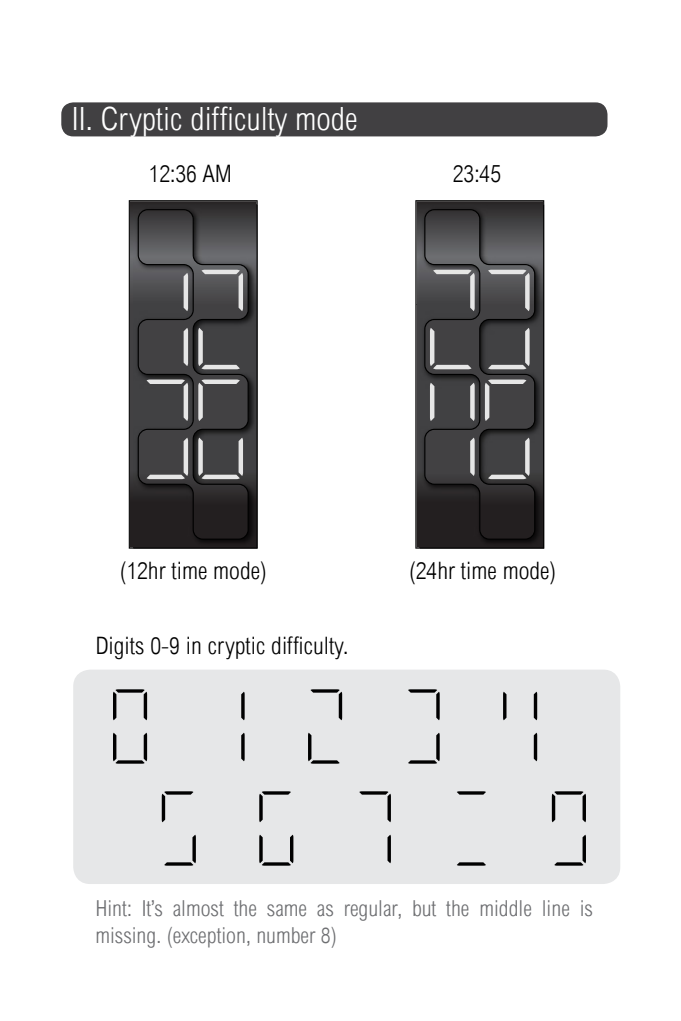
<style>
.page{position:relative;width:681px;height:1021px;background:#fff}
.page>*{position:absolute;margin:0;border:0;box-sizing:border-box;transform-origin:0 0}
.t1{font:300 condensed 32px "Arial";color:#fff}
.t2{font:300 condensed 24px "Arial";color:#000}
.t3{font:300 condensed 22px/26.4px "Arial";color:#6d6e71}
</style>
<div class="page">
<div style="left:73px;top:669px;width:547px;height:215px;background:#e6e7e8;border-radius:17px"></div>
<div style="left:61px;top:102px;width:546px;height:34px;background:#414042;border-radius:12px"></div>
<svg style="left:113px;top:689px;width:34px;height:31px"></svg>
<svg style="left:113px;top:732px;width:34px;height:31px"></svg>
<svg style="left:241px;top:691px;width:3px;height:29px"></svg>
<svg style="left:241px;top:732px;width:3px;height:29px"></svg>
<svg style="left:310px;top:689px;width:32px;height:31px"></svg>
<svg style="left:308px;top:732px;width:31px;height:31px"></svg>
<svg style="left:408px;top:689px;width:31px;height:31px"></svg>
<svg style="left:408px;top:732px;width:31px;height:31px"></svg>
<svg style="left:533px;top:691px;width:4px;height:29px"></svg>
<svg style="left:503px;top:691px;width:3px;height:29px"></svg>
<svg style="left:533px;top:732px;width:4px;height:29px"></svg>
<svg style="left:162px;top:791px;width:31px;height:31px"></svg>
<svg style="left:164px;top:834px;width:32px;height:31px"></svg>
<svg style="left:259px;top:791px;width:32px;height:31px"></svg>
<svg style="left:259px;top:834px;width:34px;height:31px"></svg>
<svg style="left:359px;top:791px;width:32px;height:31px"></svg>
<svg style="left:387px;top:834px;width:4px;height:29px"></svg>
<svg style="left:457px;top:791px;width:29px;height:3px"></svg>
<svg style="left:457px;top:862px;width:29px;height:3px"></svg>
<svg style="left:551px;top:791px;width:34px;height:31px"></svg>
<svg style="left:554px;top:835px;width:31px;height:30px"></svg>
<svg style="left:129px;top:200px;width:128px;height:348px;background:#353334"></svg>
<img style="left:133px;top:204px;width:124px;height:344px">
<svg style="left:138px;top:209px;width:110px;height:330px;background:#3b3a3c"></svg>
<svg style="left:183px;top:273px;width:5px;height:38px"></svg>
<svg style="left:201px;top:270px;width:42px;height:41px;background:#68686a"></svg>
<svg style="left:183px;top:328px;width:5px;height:38px"></svg>
<svg style="left:198px;top:328px;width:42px;height:41px;background:#5d5d5f"></svg>
<svg style="left:146px;top:379px;width:42px;height:42px;background:#5d5d5f"></svg>
<svg style="left:198px;top:379px;width:42px;height:42px;background:#5f5e5f"></svg>
<svg style="left:146px;top:437px;width:42px;height:42px;background:#5e5d5f"></svg>
<svg style="left:198px;top:437px;width:45px;height:42px;background:#69696a"></svg>
<svg style="left:415px;top:200px;width:129px;height:348px;background:#434243"></svg>
<img style="left:419px;top:204px;width:125px;height:344px">
<svg style="left:424px;top:209px;width:111px;height:330px;background:#3c3b3d"></svg>
<svg style="left:433px;top:270px;width:41px;height:41px;background:#656567"></svg>
<svg style="left:488px;top:270px;width:41px;height:41px;background:#676668"></svg>
<svg style="left:430px;top:328px;width:41px;height:41px;background:#5f5e60"></svg>
<svg style="left:488px;top:328px;width:41px;height:41px;background:#5c5c5e"></svg>
<svg style="left:470px;top:382px;width:4px;height:39px"></svg>
<svg style="left:430px;top:382px;width:4px;height:39px"></svg>
<svg style="left:484px;top:379px;width:42px;height:42px;background:#5f5e5f"></svg>
<svg style="left:470px;top:437px;width:4px;height:39px"></svg>
<svg style="left:488px;top:437px;width:41px;height:42px;background:#5c5c5d"></svg>
<h1 class="t1" style="left:72px;top:100px;width:287px">II. Cryptic difficulty mode</h1>
<p class="t2" style="left:148px;top:160px;width:85px">12:36 AM</p>
<p class="t2" style="left:452px;top:160px;width:50px">23:45</p>
<p class="t2" style="left:120px;top:557px;width:148px">(12hr time mode)</p>
<p class="t2" style="left:95px;top:632px;width:254px">Digits 0-9 in cryptic difficulty.</p>
<p class="t2" style="left:409px;top:557px;width:148px">(24hr time mode)</p>
<p class="t3" style="left:95px;top:895px;width:499px">Hint: It’s almost the same as regular, but the middle line is missing. (exception, number 8)</p>
</div>
